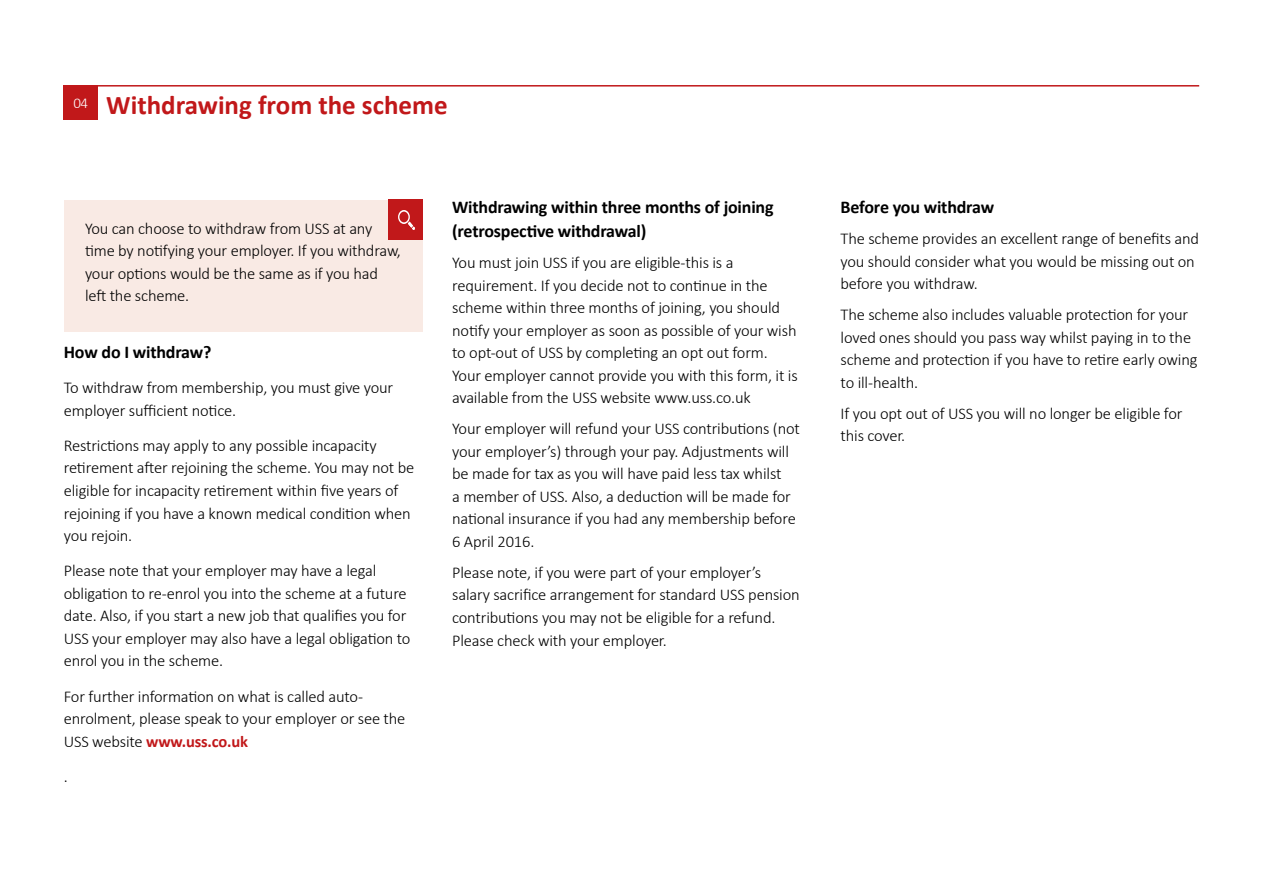
<style>
.page{position:relative;width:1263px;height:893px;background:#fff}
.page>*{position:absolute;margin:0;border:0;box-sizing:border-box;transform-origin:0 0}
.t1{font:700 27px "Calibri";color:#c1181a}
.t2{font:700 18px/24px "Calibri";letter-spacing:-.01em;color:#000}
.t3{font:300 16.5px/22.5px "Calibri";letter-spacing:-.01em;color:#000}
.t4{font:300 15px "Calibri";color:#fff}
.s1{font-weight:700;color:#c1181a}
</style>
<div class="page">
<div style="left:64px;top:85px;width:34px;height:34px;background:#c1181a"></div>
<hr style="left:64px;top:85px;width:1135px;height:2px;background:#c1181a">
<div style="left:64px;top:200px;width:358px;height:132px;background:#f9eae4"></div>
<div style="left:388px;top:200px;width:34px;height:40px;background:#c1181a"></div>
<svg style="left:398px;top:210px;width:17px;height:20px"></svg>
<p class="t4" style="left:73px;top:93px;width:16px">04</p>
<h1 class="t1" style="left:106px;top:86px;width:343px">Withdrawing from the scheme</h1>
<p class="t3" style="left:85px;top:217px;width:317px">You can choose to withdraw from USS at any time by notifying your employer. If you withdraw, your options would be the same as if you had left the scheme.</p>
<p class="t2" style="left:64px;top:340px;width:149px">How do I withdraw?</p>
<p class="t3" style="left:64px;top:376px;width:331px">To withdraw from membership, you must give your employer sufficient notice.</p>
<p class="t3" style="left:64px;top:434px;width:352px">Restrictions may apply to any possible incapacity retirement after rejoining the scheme. You may not be eligible for incapacity retirement within five years of rejoining if you have a known medical condition when you rejoin.</p>
<p class="t3" style="left:64px;top:559px;width:348px">Please note that your employer may have a legal obligation to re-enrol you into the scheme at a future date. Also, if you start a new job that qualifies you for USS your employer may also have a legal obligation to enrol you in the scheme.</p>
<p class="t3" style="left:64px;top:685px;width:343px">For further information on what is called auto&shy;enrolment, please speak to your employer or see the<br>USS website <span class="s1">www.uss.co.uk</span></p>
<p class="t3" style="left:64px;top:765px;width:6px">.</p>
<p class="t2" style="left:452px;top:195px;width:323px">Withdrawing within three months of joining (retrospective withdrawal)</p>
<p class="t3" style="left:452px;top:251px;width:347px">You must join USS if you are eligible-this is a requirement. If you decide not to continue in the scheme within three months of joining, you should notify your employer as soon as possible of your wish to opt-out of USS by completing an opt out form.<br>Your employer cannot provide you with this form, it is available from the USS website www.uss.co.uk</p>
<p class="t3" style="left:452px;top:418px;width:349px">Your employer will refund your USS contributions (not your employer’s) through your pay. Adjustments will be made for tax as you will have paid less tax whilst<br>a member of USS. Also, a deduction will be made for national insurance if you had any membership before 6 April 2016.</p>
<p class="t3" style="left:452px;top:561px;width:349px">Please note, if you were part of your employer’s salary sacrifice arrangement for standard USS pension contributions you may not be eligible for a refund.<br>Please check with your employer.</p>
<p class="t2" style="left:840px;top:195px;width:155px">Before you withdraw</p>
<p class="t3" style="left:840px;top:227px;width:360px">The scheme provides an excellent range of benefits and you should consider what you would be missing out on before you withdraw.</p>
<p class="t3" style="left:840px;top:303px;width:358px">The scheme also includes valuable protection for your loved ones should you pass way whilst paying in to the scheme and protection if you have to retire early owing to ill-health.</p>
<p class="t3" style="left:840px;top:402px;width:343px">If you opt out of USS you will no longer be eligible for this cover.</p>
</div>
